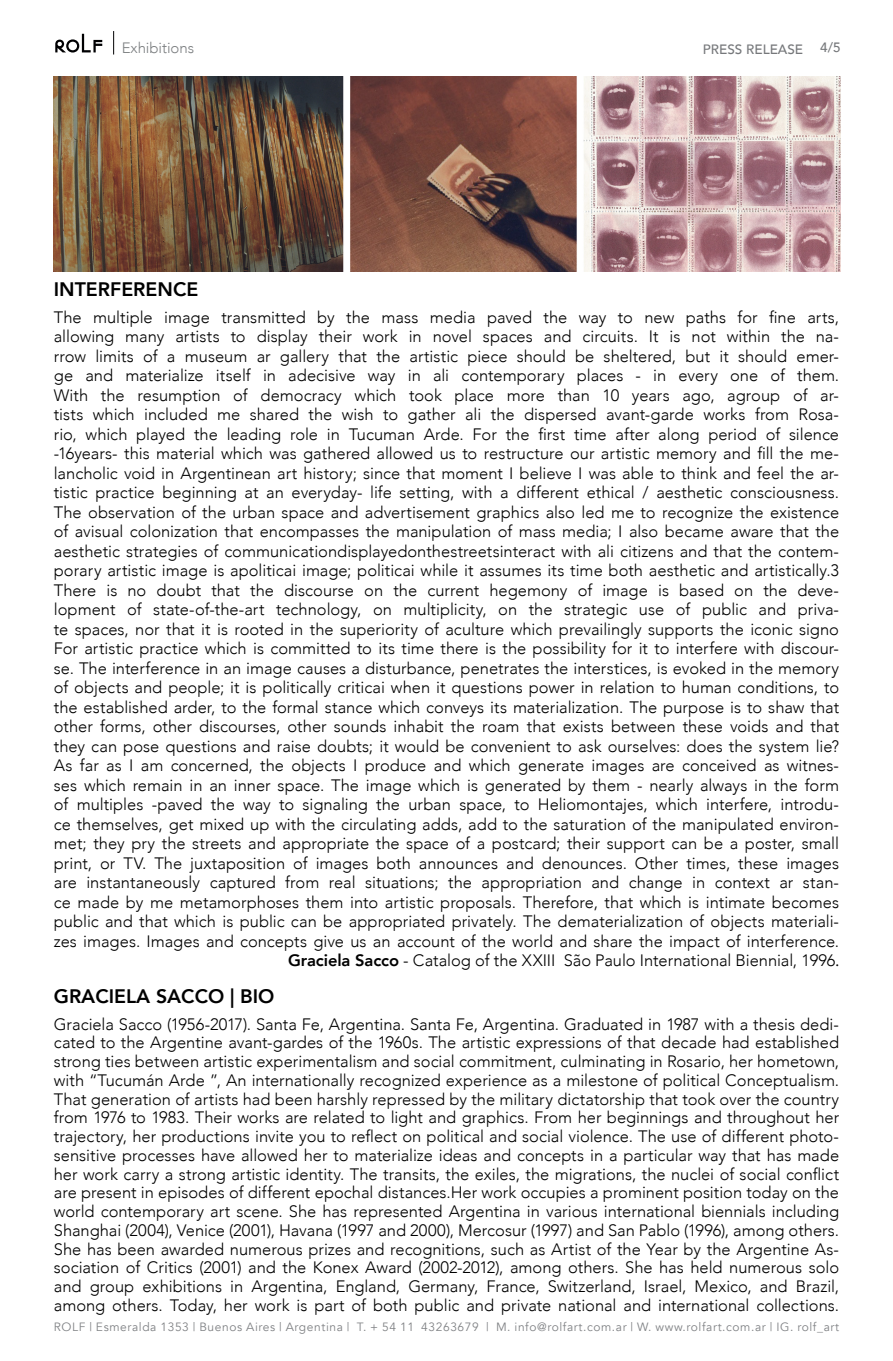
<style>
.page{position:relative;width:893px;height:1361px;background:#fff}
.page>*{position:absolute;margin:0;border:0;box-sizing:border-box;transform-origin:0 0}
.t1{font:800 19.5px "Avenir";color:#000}
.t2{font:300 16.5px/19.5px "Avenir";color:#000;text-align:justify}
.t3{font:300 15px "Avenir";letter-spacing:-.005em;color:#7c7f81}
.t4{font:500 13.5px "Avenir";color:#76787b}
.t5{font:12px "Avenir";letter-spacing:.05em;color:#808285}
.s1{font-weight:800}
.s2{font-family:"Minion Pro";font-weight:400}
</style>
<div class="page">
<svg style="left:55px;top:34px;width:47px;height:19px"></svg>
<svg style="left:113px;top:31px;width:1px;height:24px"></svg>
<img style="left:53px;top:77px;width:788px;height:194px">
<p class="t3" style="left:122px;top:39px;width:74px">Exhibitions</p>
<p class="t4" style="left:703px;top:38px;width:102px">PRESS RELEASE</p>
<p class="t4" style="left:820px;top:36px;width:22px">4/5</p>
<p class="t1" style="left:54px;top:274px;width:146px">INTERFERENCE</p>
<p class="t2" style="left:54px;top:307px;width:787px">The multiple image transmitted by the mass media paved the way to new paths for fine arts, allowing many artists to display their work in novel spaces and circuits. It is not within the na&shy;rrow limits of a museum ar gallery that the artistic piece should be sheltered, but it should emer&shy;ge and materialize itself in adecisive way in ali contemporary places - in every one of them.</p>
<p class="t2" style="left:54px;top:385px;width:787px">With the resumption of democracy which took place more than 10 years ago, agroup of ar&shy;tists which included me shared the wish to gather ali the dispersed avant-garde works from Rosa&shy;rio, which played the leading role in Tucuman Arde. For the first time after along period of silence -16years- this material which was gathered allowed us to restructure our artistic memory and fill the me&shy;lancholic void in Argentinean art history; since that moment I believe I was able to think and feel the ar&shy;tistic practice beginning at an everyday- life setting, with a different ethical / aesthetic consciousness.</p>
<p class="t2" style="left:54px;top:502px;width:787px">The observation of the urban space and advertisement graphics also led me to recognize the existence of avisual colonization that encompasses the manipulation of mass media; I also became aware that the aesthetic strategies of communicationdisplayedonthestreetsinteract with ali citizens and that the contem&shy;porary artistic image is apoliticai image; politicai while it assumes its time both aesthetic and artistically.3</p>
<p class="t2" style="left:54px;top:580px;width:787px">There is no doubt that the discourse on the current hegemony of image is based on the deve&shy;lopment of state-of-the-art technology, on multiplicity, on the strategic use of public and priva&shy;te spaces, nor that it is rooted in the superiority of aculture which prevailingly supports the iconic signo</p>
<p class="t2" style="left:54px;top:639px;width:787px">For artistic practice which is committed to its time there is the possibility for it to interfere with discour&shy;se. The interference in an image causes a disturbance, penetrates the interstices, is evoked in the memory of objects and people; it is politically criticai when it questions power in relation to human conditions, to the established arder, to the formal stance which conveys its materialization. The purpose is to shaw that other forms, other discourses, other sounds inhabit the roam that exists between these voids and that they can pose questions and raise doubts; it would be convenient to ask ourselves: does the system lie?</p>
<p class="t2" style="left:54px;top:756px;width:787px">As far as I am concerned, the objects I produce and which generate images are conceived as witnes&shy;ses which remain in an inner space. The image which is generated by them - nearly always in the form of multiples -paved the way to signaling the urban space, to Heliomontajes, which interfere, introdu&shy;ce themselves, get mixed up with the circulating adds, add to the saturation of the manipulated environ&shy;met; they pry the streets and appropriate the space of a postcard; their support can be a poster, small print, or TV. The juxtaposition of images both announces and denounces. Other times, these images are instantaneously captured from real situations; the appropriation and change in context ar stan&shy;ce made by me metamorphoses them into artistic proposals. Therefore, that which is intimate becomes public and that which is public can be appropriated privately. The dematerialization of objects materiali&shy;zes images. Images and concepts give us an account of the world and share the impact of interference.</p>
<p class="t2" style="left:288px;top:951px;width:553px"><span class="s1">Graciela Sacco</span> - Catalog of the XXIII São Paulo International Biennial, 1996<span class="s2">.</span></p>
<p class="t1" style="left:54px;top:981px;width:222px">GRACIELA SACCO | BIO</p>
<p class="t2" style="left:54px;top:1014px;width:787px;line-height:18.8px">Graciela Sacco (1956-2017). Santa Fe, Argentina. Santa Fe, Argentina. Graduated in 1987 with a thesis dedi&shy;cated to the Argentine avant-gardes of the 1960s. The artistic expressions of that decade had established strong ties between artistic experimentalism and social commitment, culminating in Rosario, her hometown, with “Tucumán Arde ”, An internationally recognized experience as a milestone of political Conceptualism.<br>That generation of artists had been harshly repressed by the military dictatorship that took over the country from 1976 to 1983. Their works are related to light and graphics. From her beginnings and throughout her trajectory, her productions invite you to reflect on political and social violence. The use of different photo&shy;sensitive processes have allowed her to materialize ideas and concepts in a particular way that has made her work carry a strong artistic identity. The transits, the exiles, the migrations, the nuclei of social conflict are present in episodes of different epochal distances.Her work occupies a prominent position today on the world contemporary art scene. She has represented Argentina in various international biennials including Shanghai (2004), Venice (2001), Havana (1997 and 2000), Mercosur (1997) and San Pablo (1996), among others.</p>
<p class="t2" style="left:54px;top:1239px;width:787px;line-height:18.8px">She has been awarded numerous prizes and recognitions, such as Artist of the Year by the Argentine As&shy;sociation of Critics (2001) and the Konex Award (2002-2012), among others. She has held numerous solo and group exhibitions in Argentina, England, Germany, France, Switzerland, Israel, Mexico, and Brazil, among others. Today, her work is part of both public and private national and international collections.</p>
<p class="t5" style="left:54px;top:1320px;width:787px">ROLF | Esmeralda 1353 | Buenos Aires | Argentina | T. + 54 11 43263679 | M. info@rolfart.com.ar | W. www.rolfart.com.ar | IG. rolf_art</p>
</div>
